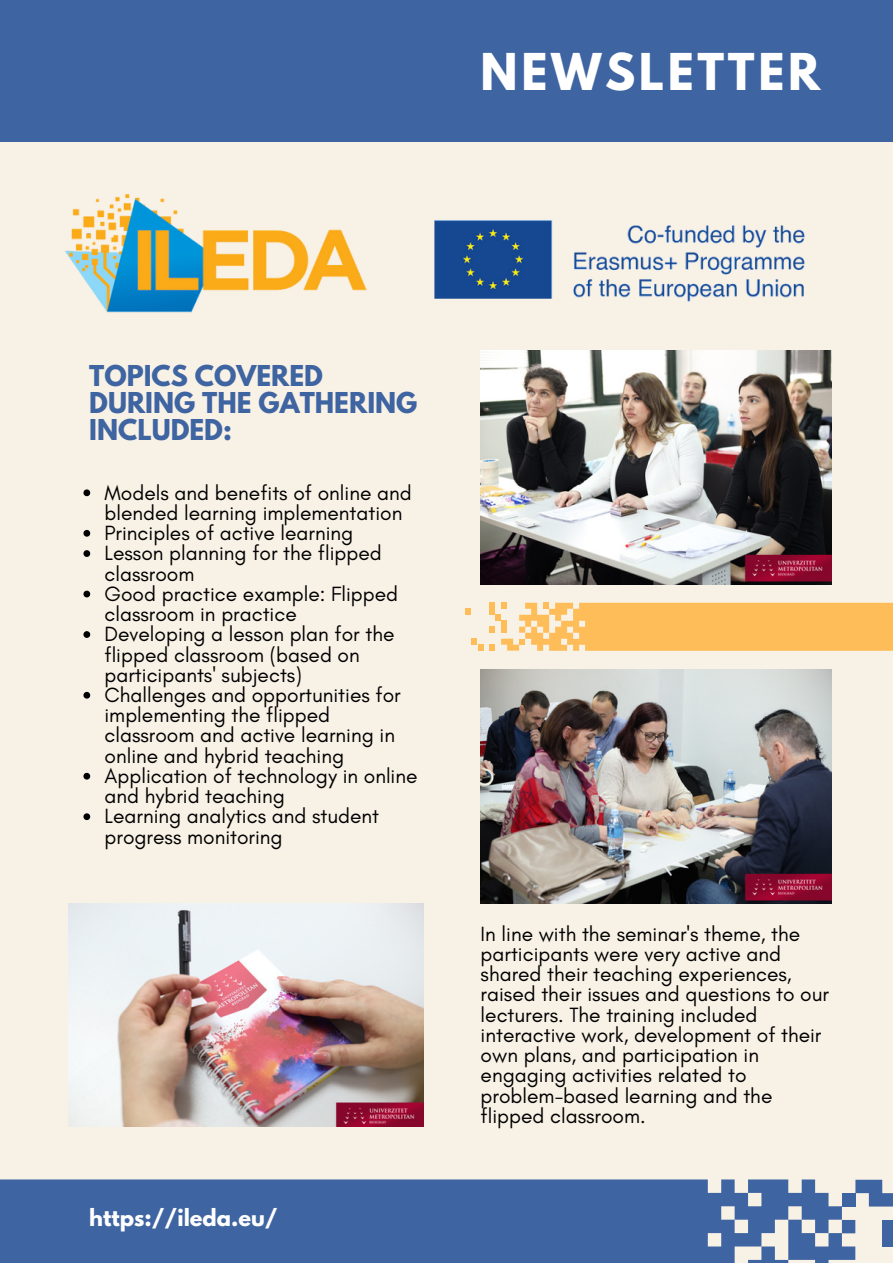
<style>
.page{position:relative;width:893px;height:1264px;background:#fff}
.page>*{position:absolute;margin:0;border:0;box-sizing:border-box;transform-origin:0 0}
.t1{font:700 45px "League Spartan";letter-spacing:.08em;color:#fff}
.t2{font:700 25.5px/27px "League Spartan";color:#3e64a1}
.t3{font:21px/20.2px "Glacial Indifference";color:#000}
.t4{font:700 21px "League Spartan";color:#fff}
</style>
<div class="page">
<div style="left:0;top:0;width:892px;height:1262px;background:#f8f1e6"></div>
<div style="left:0;top:0;width:892px;height:142px;background:#3e64a1"></div>
<svg style="left:841px;top:1219px;width:14px;height:41px"></svg>
<div style="left:841px;top:1192px;width:14px;height:14px;background:#3e64a1"></div>
<svg style="left:0;top:1179px;width:841px;height:83px;background:#496ca5"></svg>
<svg style="left:855px;top:1179px;width:37px;height:27px"></svg>
<div style="left:882px;top:1219px;width:10px;height:27px;background:#3e64a1"></div>
<svg style="left:471px;top:638px;width:12px;height:12px"></svg>
<svg style="left:465px;top:608px;width:6px;height:6px"></svg>
<svg style="left:489px;top:602px;width:403px;height:48px;background:#fec36a"></svg>
<div style="left:501px;top:620px;width:6px;height:12px;background:#ffbd59"></div>
<img style="left:480px;top:350px;width:351px;height:234px">
<img style="left:64px;top:193px;width:741px;height:120px">
<img style="left:480px;top:669px;width:351px;height:234px">
<svg style="left:83px;top:489px;width:7px;height:7px"></svg>
<svg style="left:83px;top:530px;width:7px;height:6px"></svg>
<svg style="left:83px;top:550px;width:7px;height:7px"></svg>
<svg style="left:83px;top:590px;width:7px;height:7px"></svg>
<svg style="left:83px;top:631px;width:7px;height:7px"></svg>
<svg style="left:83px;top:692px;width:7px;height:6px"></svg>
<svg style="left:83px;top:772px;width:7px;height:7px"></svg>
<svg style="left:83px;top:813px;width:7px;height:7px"></svg>
<img style="left:69px;top:903px;width:354px;height:222px">
<p class="t1" style="left:480px;top:50px;width:341px">NEWSLETTER</p>
<p class="t2" style="left:89px;top:365px;width:329px">TOPICS COVERED<br>DURING THE GATHERING<br>INCLUDED:</p>
<p class="t3" style="left:104px;top:482px;width:309px">Models and benefits of online and blended learning implementation</p>
<p class="t3" style="left:104px;top:522px;width:250px">Principles of active learning</p>
<p class="t3" style="left:104px;top:543px;width:279px">Lesson planning for the flipped classroom</p>
<p class="t3" style="left:104px;top:583px;width:295px">Good practice example: Flipped classroom in practice</p>
<p class="t3" style="left:104px;top:623px;width:291px">Developing a lesson plan for the flipped classroom (based on participants' subjects)</p>
<p class="t3" style="left:104px;top:684px;width:298px">Challenges and opportunities for implementing the flipped classroom and active learning in online and hybrid teaching</p>
<p class="t3" style="left:104px;top:765px;width:314px">Application of technology in online and hybrid teaching</p>
<p class="t3" style="left:104px;top:806px;width:276px">Learning analytics and student progress monitoring</p>
<p class="t4" style="left:89px;top:1206px;width:190px">https://ileda.eu/</p>
<p class="t3" style="left:480px;top:923px;width:350px">In line with the seminar's theme, the participants were very active and shared their teaching experiences, raised their issues and questions to our lecturers. The training included interactive work, development of their own plans, and participation in engaging activities related to problem-based learning and the flipped classroom.</p>
</div>
